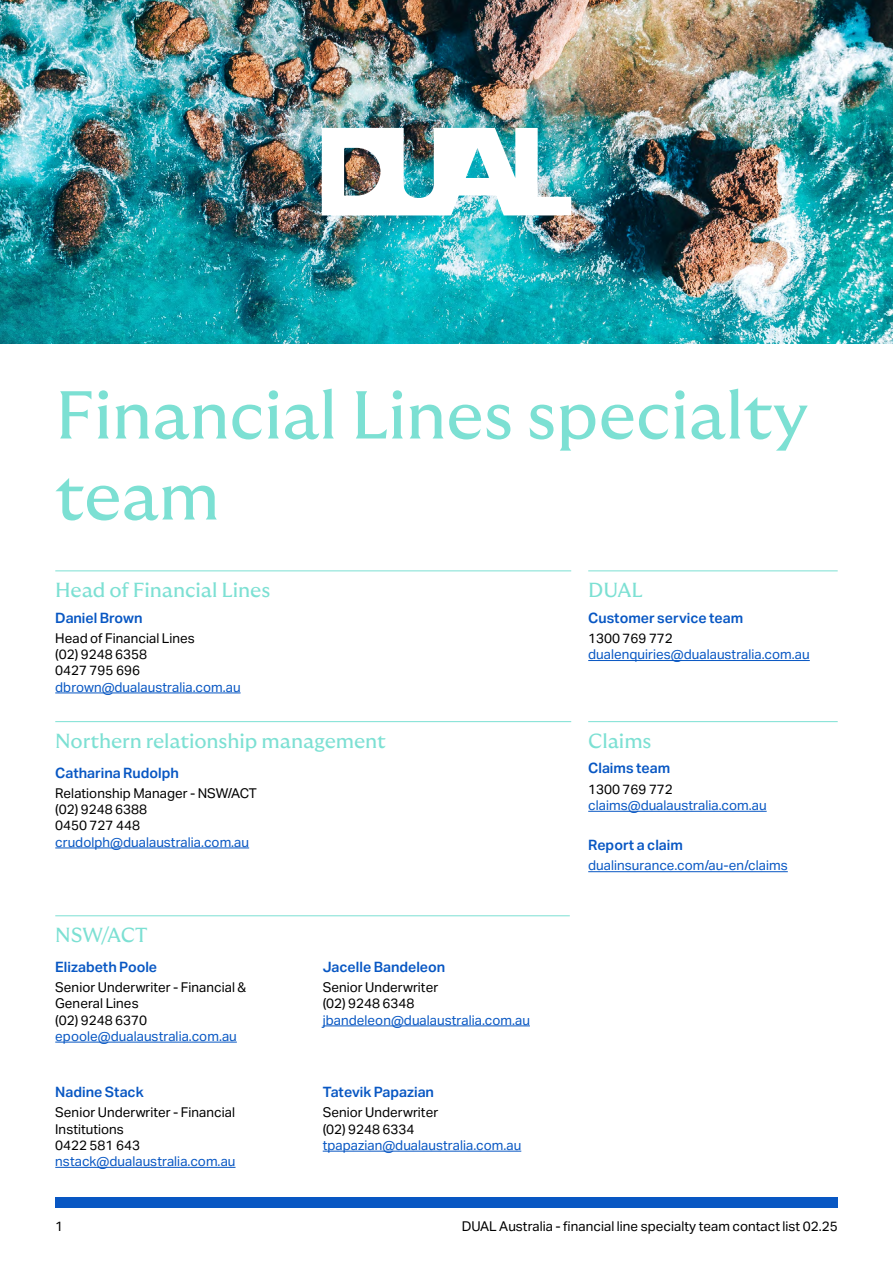
<style>
.page{position:relative;width:893px;height:1263px;background:#fff}
.page>*{position:absolute;margin:0;border:0;box-sizing:border-box;transform-origin:0 0}
.t1{font:67.5px/81px "GT Ultra Median";color:#7ce0d3}
.t2{font:20.25px "GT Ultra Median";letter-spacing:-.005em;color:#7ce0d3}
.t3{font:600 14.25px "Aktiv Grotesk";color:#0857c3}
.t4{font:13.5px/16.2px "Aktiv Grotesk";color:#000}
.t5{font:13.5px "Aktiv Grotesk";color:#0857c3}
</style>
<div class="page">
<img style="left:0;top:0;width:893px;height:343px">
<div style="left:55px;top:1197px;width:783px;height:11px;background:#0857c3"></div>
<hr style="left:55px;top:570px;width:516px;height:1px;background:#7ce0d3">
<hr style="left:55px;top:692px;width:186px;height:1px;background:#0857c3">
<hr style="left:588px;top:570px;width:250px;height:1px;background:#7ce0d3">
<hr style="left:588px;top:721px;width:250px;height:1px;background:#7ce0d3">
<hr style="left:588px;top:660px;width:222px;height:1px;background:#0857c3">
<hr style="left:588px;top:811px;width:179px;height:1px;background:#0857c3">
<hr style="left:588px;top:871px;width:200px;height:1px;background:#0857c3">
<hr style="left:55px;top:915px;width:515px;height:1px;background:#7ce0d3">
<hr style="left:323px;top:1025px;width:207px;height:1px;background:#0857c3">
<hr style="left:55px;top:1042px;width:182px;height:1px;background:#0857c3">
<hr style="left:323px;top:1151px;width:198px;height:1px;background:#0857c3">
<hr style="left:55px;top:1167px;width:180px;height:1px;background:#0857c3">
<hr style="left:55px;top:721px;width:516px;height:1px;background:#7ce0d3">
<hr style="left:55px;top:847px;width:194px;height:1px;background:#0857c3">
<img style="left:322px;top:128px;width:249px;height:87px">
<h1 class="t1" style="left:55px;top:375px;width:754px">Financial Lines specialty team</h1>
<h2 class="t2" style="left:55px;top:578px;width:216px">Head of Financial Lines</h2>
<p class="t3" style="left:55px;top:609px;width:89px">Daniel Brown</p>
<p class="t4" style="left:55px;top:630px;width:141px">Head of Financial Lines (02) 9248 6358<br>0427 795 696</p>
<p class="t5" style="left:55px;top:679px;width:187px">dbrown@dualaustralia.com.au</p>
<h2 class="t2" style="left:55px;top:729px;width:332px">Northern relationship management</h2>
<p class="t3" style="left:55px;top:764px;width:125px">Catharina Rudolph</p>
<p class="t4" style="left:55px;top:785px;width:203px">Relationship Manager - NSW/ACT (02) 9248 6388<br>0450 727 448</p>
<p class="t5" style="left:55px;top:834px;width:195px">crudolph@dualaustralia.com.au</p>
<h2 class="t2" style="left:55px;top:923px;width:94px">NSW/ACT</h2>
<p class="t3" style="left:55px;top:958px;width:103px">Elizabeth Poole</p>
<p class="t4" style="left:55px;top:979px;width:192px">Senior Underwriter - Financial &amp;<br>General Lines<br>(02) 9248 6370</p>
<p class="t5" style="left:55px;top:1028px;width:183px">epoole@dualaustralia.com.au</p>
<p class="t3" style="left:55px;top:1084px;width:90px">Nadine Stack</p>
<p class="t4" style="left:55px;top:1105px;width:181px">Senior Underwriter - Financial<br>Institutions<br>0422 581 643</p>
<p class="t5" style="left:55px;top:1153px;width:182px">nstack@dualaustralia.com.au</p>
<p class="t3" style="left:323px;top:958px;width:124px">Jacelle Bandeleon</p>
<p class="t4" style="left:323px;top:979px;width:117px">Senior Underwriter (02) 9248 6348</p>
<p class="t5" style="left:323px;top:1012px;width:209px">jbandeleon@dualaustralia.com.au</p>
<p class="t3" style="left:323px;top:1084px;width:113px">Tatevik Papazian</p>
<p class="t4" style="left:323px;top:1105px;width:117px">Senior Underwriter (02) 9248 6334</p>
<p class="t5" style="left:323px;top:1137px;width:200px">tpapazian@dualaustralia.com.au</p>
<h2 class="t2" style="left:588px;top:578px;width:56px">DUAL</h2>
<p class="t3" style="left:588px;top:609px;width:157px">Customer service team</p>
<p class="t4" style="left:588px;top:630px;width:86px">1300 769 772</p>
<p class="t5" style="left:588px;top:647px;width:223px">dualenquiries@dualaustralia.com.au</p>
<h2 class="t2" style="left:588px;top:729px;width:65px">Claims</h2>
<p class="t3" style="left:588px;top:760px;width:83px">Claims team</p>
<p class="t4" style="left:588px;top:781px;width:86px">1300 769 772</p>
<p class="t5" style="left:588px;top:797px;width:180px">claims@dualaustralia.com.au</p>
<p class="t3" style="left:588px;top:837px;width:96px">Report a claim</p>
<p class="t5" style="left:588px;top:858px;width:201px">dualinsurance.com/au-en/claims</p>
<p class="t4" style="left:55px;top:1218px;width:9px">1</p>
<p class="t4" style="left:462px;top:1218px;width:377px">DUAL Australia - financial line specialty team contact list 02.25</p>
</div>
